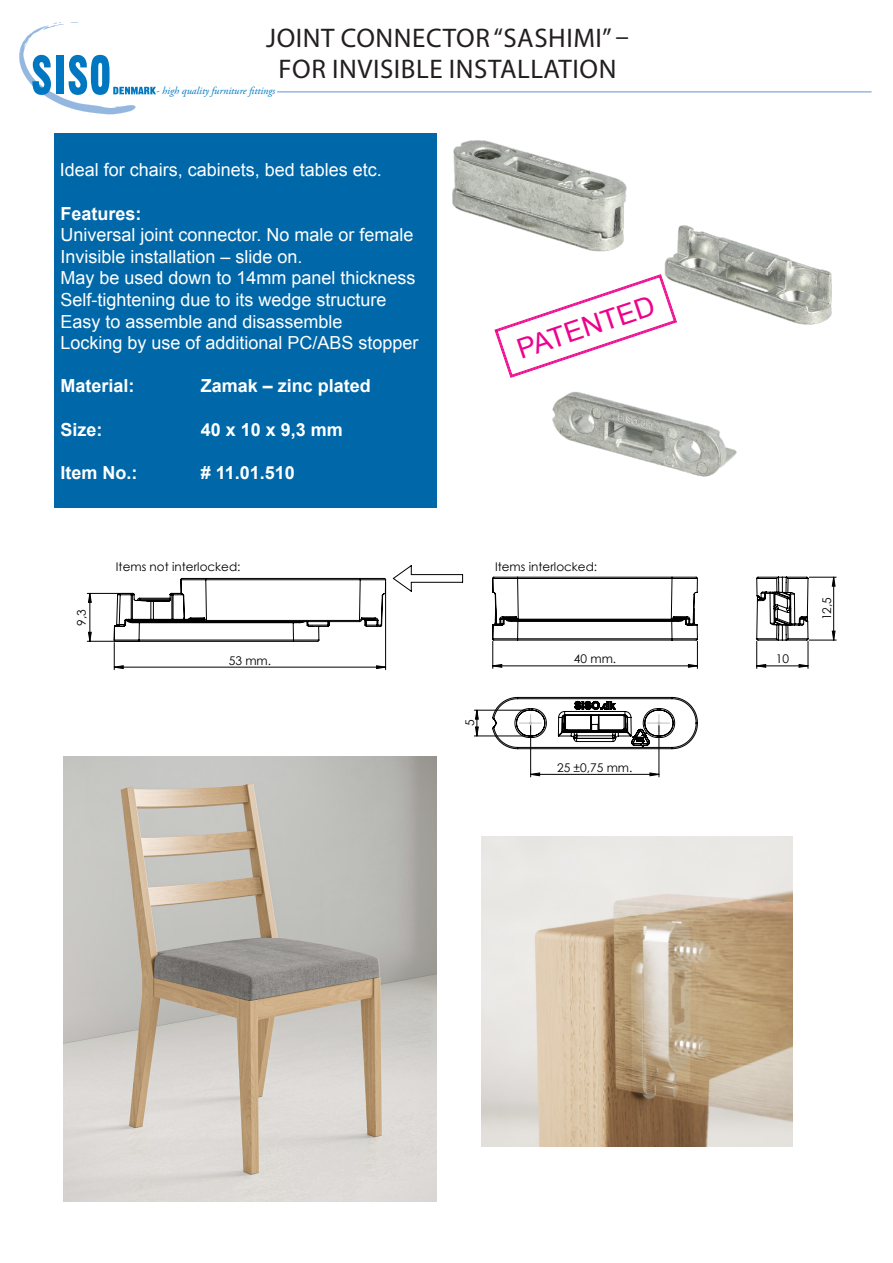
<style>
.page{position:relative;width:893px;height:1263px;background:#fff}
.page>*{position:absolute;margin:0;border:0;box-sizing:border-box;transform-origin:0 0}
.t1{font:27.6px "Arial";color:#ed028c}
.t2{font:27px/31.5px "Myriad Pro";letter-spacing:.02em;color:#231f20;text-align:center}
.t3{font:18px/21.6px "Arial";color:#fff}
.t4{font:700 18px "Arial";color:#fff}
.t5{font:12px "Century Gothic";color:#000}
.t6{font:italic 10.5px "Adobe Garamond Pro";color:#0077c0}
</style>
<div class="page">
<div style="left:54px;top:134px;width:382px;height:374px;background:#0068a9"></div>
<img style="left:482px;top:836px;width:311px;height:311px">
<img style="left:64px;top:757px;width:372px;height:444px">
<svg style="left:114px;top:565px;width:349px;height:105px"></svg>
<svg style="left:492px;top:697px;width:206px;height:52px"></svg>
<hr style="left:474px;top:710px;width:53px;height:1px;background:#000">
<hr style="left:474px;top:736px;width:53px;height:1px;background:#000">
<hr style="left:530px;top:726px;width:1px;height:51px;background:#000">
<hr style="left:659px;top:726px;width:1px;height:51px;background:#000">
<svg style="left:475px;top:710px;width:4px;height:26px"></svg>
<svg style="left:492px;top:577px;width:206px;height:91px"></svg>
<svg style="left:756px;top:577px;width:80px;height:91px"></svg>
<svg style="left:530px;top:772px;width:129px;height:4px"></svg>
<hr style="left:87px;top:641px;width:51px;height:1px;background:#000">
<hr style="left:87px;top:593px;width:32px;height:1px;background:#000">
<svg style="left:88px;top:593px;width:4px;height:49px"></svg>
<img style="left:664px;top:225px;width:168px;height:100px">
<img style="left:552px;top:392px;width:185px;height:85px">
<img style="left:435px;top:133px;width:192px;height:156px">
<svg style="left:494px;top:274px;width:183px;height:104px"></svg>
<hr style="left:277px;top:91px;width:594px;height:2px;background:#94b7e0">
<svg style="left:19px;top:22px;width:137px;height:93px"></svg>
<h2 class="t2" style="left:266px;top:21px;width:364px">JOINT CONNECTOR “SASHIMI” –<br>FOR INVISIBLE INSTALLATION</h2>
<p class="t6" style="left:156px;top:84px;width:121px">- high quality furniture fittings</p>
<p class="t3" style="left:60px;top:159px;width:324px">Ideal for chairs, cabinets, bed tables etc.</p>
<p class="t4" style="left:60px;top:201px;width:83px">Features:</p>
<p class="t3" style="left:60px;top:224px;width:360px">Universal joint connector. No male or female Invisible installation – slide on.<br>May be used down to 14mm panel thickness Self-tightening due to its wedge structure Easy to assemble and disassemble<br>Locking by use of additional PC/ABS stopper</p>
<p class="t4" style="left:60px;top:374px;width:76px">Material:</p>
<p class="t4" style="left:201px;top:374px;width:172px">Zamak – zinc plated</p>
<p class="t4" style="left:60px;top:417px;width:44px">Size:</p>
<p class="t4" style="left:201px;top:417px;width:144px">40 x 10 x 9,3 mm</p>
<p class="t4" style="left:60px;top:460px;width:79px">Item No.:</p>
<p class="t4" style="left:201px;top:460px;width:96px"># 11.01.510</p>
<p class="t5" style="left:73px;top:626px;width:18px;rotate:-90deg">9,3</p>
<p class="t5" style="left:116px;top:558px;width:126px">Items not interlocked:</p>
<p class="t5" style="left:229px;top:652px;width:44px">53 mm.</p>
<h1 class="t1" style="left:512px;top:333px;width:145px;rotate:-19deg">PATENTED</h1>
<p class="t5" style="left:495px;top:558px;width:104px">Items interlocked:</p>
<p class="t5" style="left:462px;top:726px;width:8px;rotate:-90deg">5</p>
<p class="t5" style="left:574px;top:650px;width:44px">40 mm.</p>
<p class="t5" style="left:557px;top:759px;width:77px">25 ±0,75 mm.</p>
<p class="t5" style="left:776px;top:650px;width:15px">10</p>
<p class="t5" style="left:818px;top:620px;width:25px;rotate:-90deg">12,5</p>
</div>
